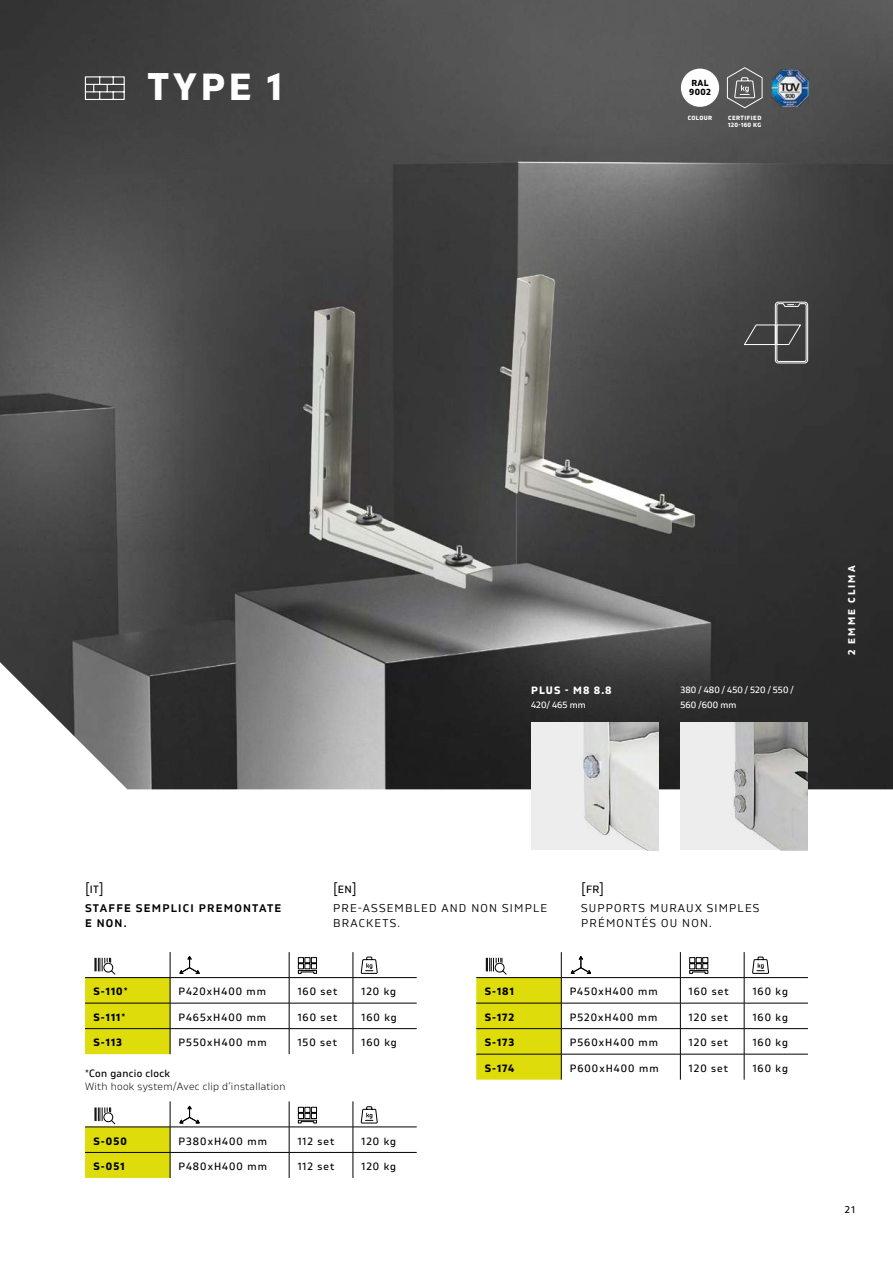
<style>
.page{position:relative;width:893px;height:1263px;background:#fff}
.page>*{position:absolute;margin:0;border:0;box-sizing:border-box;transform-origin:0 0}
.t1{font:700 37.5px "Gilam";color:#fff}
.t2{font:15px "Gilam";color:#000}
.t3{font:11.25px/15px "Gilam";letter-spacing:.11em;color:#000}
.t4{font:600 11.25px/15px "Gilam";letter-spacing:.11em;color:#000}
.t5{font:10.5px "Gilam";letter-spacing:.1em;color:#000}
.t6{font:700 10.5px "Gilam";letter-spacing:.1em;color:#000}
.t7{font:300 10.5px "Gilam";letter-spacing:.03em;color:#000}
.t8{font:10.5px "Gilam";letter-spacing:.03em;color:#000}
.t9{font:700 10.5px "Gilam";letter-spacing:.105em;color:#fff}
.t10{font:700 9.75px "Gilam";letter-spacing:.22em;color:#fff}
.t11{font:9.75px "Gilam";color:#000}
.t12{font:9px/15px "Gilam";letter-spacing:.01em;color:#fff}
.t13{font:700 8.7px/8.7px "Gilam";letter-spacing:.04em;color:#000}
.t14{font:700 6px/7.2px "Gilam";letter-spacing:.08em;color:#fff}
.t15{font:700 6px "Gilam";letter-spacing:.06em;color:#fff}
.s1{font-size:10.5px}
</style>
<div class="page">
<img style="left:0;top:0;width:893px;height:789px">
<img style="left:680px;top:722px;width:128px;height:128px">
<img style="left:531px;top:722px;width:128px;height:128px">
<svg style="left:84px;top:76px;width:41px;height:25px"></svg>
<hr style="left:170px;top:977px;width:119px;height:1px;background:#000">
<hr style="left:289px;top:977px;width:64px;height:1px;background:#000">
<hr style="left:353px;top:977px;width:64px;height:1px;background:#000">
<svg style="left:289px;top:952px;width:1px;height:102px"></svg>
<svg style="left:353px;top:952px;width:1px;height:102px"></svg>
<hr style="left:170px;top:1003px;width:119px;height:1px;background:#000">
<hr style="left:289px;top:1003px;width:64px;height:1px;background:#000">
<hr style="left:353px;top:1003px;width:64px;height:1px;background:#000">
<hr style="left:170px;top:1028px;width:119px;height:1px;background:#000">
<hr style="left:289px;top:1028px;width:64px;height:1px;background:#000">
<hr style="left:353px;top:1028px;width:64px;height:1px;background:#000">
<svg style="left:85px;top:952px;width:86px;height:102px"></svg>
<svg style="left:179px;top:956px;width:21px;height:18px"></svg>
<svg style="left:571px;top:956px;width:20px;height:18px"></svg>
<svg style="left:179px;top:1105px;width:21px;height:19px"></svg>
<svg style="left:298px;top:957px;width:19px;height:17px"></svg>
<svg style="left:689px;top:957px;width:20px;height:17px"></svg>
<svg style="left:298px;top:1106px;width:19px;height:18px"></svg>
<svg style="left:360px;top:956px;width:18px;height:18px"></svg>
<svg style="left:752px;top:956px;width:17px;height:18px"></svg>
<svg style="left:360px;top:1106px;width:18px;height:18px"></svg>
<svg style="left:85px;top:1101px;width:86px;height:77px"></svg>
<svg style="left:289px;top:1101px;width:1px;height:77px"></svg>
<svg style="left:353px;top:1101px;width:1px;height:77px"></svg>
<hr style="left:85px;top:1127px;width:85px;height:1px;background:#000">
<hr style="left:170px;top:1127px;width:119px;height:1px;background:#000">
<hr style="left:289px;top:1127px;width:64px;height:1px;background:#000">
<hr style="left:353px;top:1127px;width:64px;height:1px;background:#000">
<hr style="left:85px;top:1152px;width:85px;height:1px;background:#000">
<hr style="left:170px;top:1152px;width:119px;height:1px;background:#000">
<hr style="left:289px;top:1152px;width:64px;height:1px;background:#000">
<hr style="left:353px;top:1152px;width:64px;height:1px;background:#000">
<svg style="left:476px;top:952px;width:86px;height:128px"></svg>
<svg style="left:680px;top:952px;width:1px;height:128px"></svg>
<svg style="left:744px;top:952px;width:1px;height:128px"></svg>
<hr style="left:476px;top:977px;width:85px;height:1px;background:#000">
<hr style="left:561px;top:977px;width:119px;height:1px;background:#000">
<hr style="left:680px;top:977px;width:64px;height:1px;background:#000">
<hr style="left:744px;top:977px;width:64px;height:1px;background:#000">
<hr style="left:476px;top:1003px;width:85px;height:1px;background:#000">
<hr style="left:561px;top:1003px;width:119px;height:1px;background:#000">
<hr style="left:680px;top:1003px;width:64px;height:1px;background:#000">
<hr style="left:744px;top:1003px;width:64px;height:1px;background:#000">
<hr style="left:476px;top:1028px;width:85px;height:1px;background:#000">
<hr style="left:561px;top:1028px;width:119px;height:1px;background:#000">
<hr style="left:680px;top:1028px;width:64px;height:1px;background:#000">
<hr style="left:744px;top:1028px;width:64px;height:1px;background:#000">
<hr style="left:476px;top:1054px;width:85px;height:1px;background:#000">
<hr style="left:561px;top:1054px;width:119px;height:1px;background:#000">
<hr style="left:680px;top:1054px;width:64px;height:1px;background:#000">
<hr style="left:744px;top:1054px;width:64px;height:1px;background:#000">
<img style="left:771px;top:69px;width:37px;height:37px">
<div style="left:681px;top:69px;width:38px;height:38px;background:#fff;border-radius:50%"></div>
<svg style="left:726px;top:68px;width:37px;height:41px"></svg>
<svg style="left:743px;top:302px;width:65px;height:61px"></svg>
<h1 class="t1" style="left:148px;top:59px;width:136px">TYPE 1</h1>
<p class="t13" style="left:689px;top:79px;width:23px">RAL<br>9002</p>
<p class="t15" style="left:688px;top:114px;width:26px">COLOUR</p>
<p class="t14" style="left:728px;top:114px;width:35px">CERTIFIED<br>120-160 KG</p>
<p class="t9" style="left:531px;top:683px;width:82px">PLUS - M8 8.8</p>
<p class="t12" style="left:531px;top:697px;width:56px">420/ 465 mm</p>
<p class="t12" style="left:680px;top:682px;width:115px">380 / 480 / 450 / 520 / 550 /<br>560 /600 mm</p>
<p class="t10" style="left:844px;top:655px;width:91px;rotate:-90deg">2 EMME CLIMA</p>
<h2 class="t2" style="left:85px;top:876px;width:20px">[<span class="s1">IT</span>]</h2>
<p class="t4" style="left:85px;top:900px;width:198px">STAFFE SEMPLICI PREMONTATE<br>E NON.</p>
<h2 class="t2" style="left:333px;top:876px;width:25px">[<span class="s1">EN</span>]</h2>
<p class="t3" style="left:333px;top:900px;width:216px">PRE-ASSEMBLED AND NON SIMPLE<br>BRACKETS.</p>
<h2 class="t2" style="left:581px;top:876px;width:24px">[<span class="s1">FR</span>]</h2>
<p class="t3" style="left:581px;top:900px;width:180px">SUPPORTS MURAUX SIMPLES<br>PRÉMONTÉS OU NON.</p>
<p class="t6" style="left:94px;top:984px;width:36px">S-110*</p>
<p class="t5" style="left:179px;top:984px;width:89px">P420xH400 mm</p>
<p class="t5" style="left:298px;top:984px;width:41px">160 set</p>
<p class="t5" style="left:361px;top:984px;width:36px">120 kg</p>
<p class="t6" style="left:94px;top:1009px;width:33px">S-111*</p>
<p class="t5" style="left:179px;top:1009px;width:89px">P465xH400 mm</p>
<p class="t5" style="left:298px;top:1009px;width:41px">160 set</p>
<p class="t5" style="left:361px;top:1009px;width:37px">160 kg</p>
<p class="t6" style="left:94px;top:1035px;width:30px">S-113</p>
<p class="t5" style="left:179px;top:1035px;width:89px">P550xH400 mm</p>
<p class="t5" style="left:298px;top:1035px;width:41px">150 set</p>
<p class="t5" style="left:361px;top:1035px;width:37px">160 kg</p>
<p class="t8" style="left:85px;top:1065px;width:86px">*Con gancio clock</p>
<p class="t7" style="left:85px;top:1079px;width:202px">With hook system/Avec clip d’installation</p>
<p class="t6" style="left:94px;top:1133px;width:35px">S-050</p>
<p class="t5" style="left:179px;top:1133px;width:90px">P380xH400 mm</p>
<p class="t5" style="left:298px;top:1133px;width:38px">112 set</p>
<p class="t5" style="left:361px;top:1133px;width:36px">120 kg</p>
<p class="t6" style="left:94px;top:1159px;width:33px">S-051</p>
<p class="t5" style="left:179px;top:1159px;width:90px">P480xH400 mm</p>
<p class="t5" style="left:298px;top:1159px;width:38px">112 set</p>
<p class="t5" style="left:361px;top:1159px;width:36px">120 kg</p>
<p class="t6" style="left:485px;top:984px;width:31px">S-181</p>
<p class="t5" style="left:570px;top:984px;width:89px">P450xH400 mm</p>
<p class="t5" style="left:689px;top:984px;width:41px">160 set</p>
<p class="t5" style="left:753px;top:984px;width:37px">160 kg</p>
<p class="t6" style="left:485px;top:1009px;width:31px">S-172</p>
<p class="t5" style="left:570px;top:1009px;width:89px">P520xH400 mm</p>
<p class="t5" style="left:689px;top:1009px;width:41px">120 set</p>
<p class="t5" style="left:753px;top:1009px;width:37px">160 kg</p>
<p class="t6" style="left:485px;top:1035px;width:31px">S-173</p>
<p class="t5" style="left:570px;top:1035px;width:90px">P560xH400 mm</p>
<p class="t5" style="left:689px;top:1035px;width:41px">120 set</p>
<p class="t5" style="left:753px;top:1035px;width:37px">160 kg</p>
<p class="t6" style="left:485px;top:1060px;width:31px">S-174</p>
<p class="t5" style="left:570px;top:1060px;width:90px">P600xH400 mm</p>
<p class="t5" style="left:689px;top:1060px;width:41px">120 set</p>
<p class="t5" style="left:753px;top:1060px;width:37px">160 kg</p>
<p class="t11" style="left:845px;top:1202px;width:12px">21</p>
</div>
